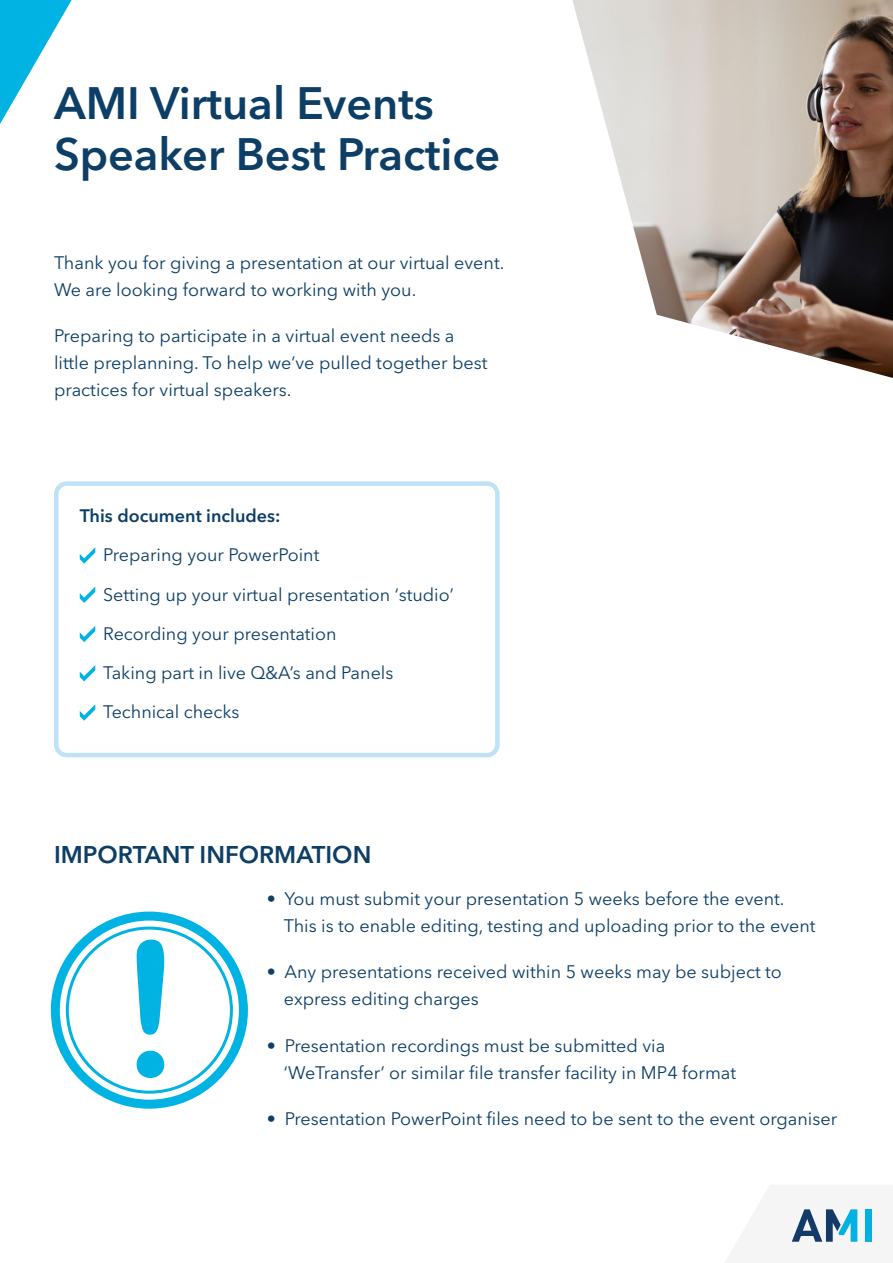
<style>
.page{position:relative;width:893px;height:1263px;background:#fff}
.page>*{position:absolute;margin:0;border:0;box-sizing:border-box;transform-origin:0 0}
.t1{font:600 45px/51px "Avenir Next LT Pro";color:#0d3e66}
.t2{font:600 24px "Avenir Next LT Pro";color:#0d3e66}
.t3{font:18px/27px "Avenir Next LT Pro";color:#0d3e66}
.t4{font:600 18px "Avenir Next LT Pro";color:#0d3e66}
</style>
<div class="page">
<svg style="left:0;top:0;width:72px;height:124px"></svg>
<svg style="left:791px;top:1209px;width:67px;height:33px"></svg>
<div style="left:865px;top:1209px;width:7px;height:33px;background:#00b1e2"></div>
<img style="left:572px;top:0;width:321px;height:378px">
<svg style="left:80px;top:547px;width:15px;height:17px"></svg>
<svg style="left:80px;top:587px;width:15px;height:16px"></svg>
<svg style="left:80px;top:626px;width:15px;height:16px"></svg>
<svg style="left:80px;top:665px;width:15px;height:16px"></svg>
<svg style="left:80px;top:704px;width:15px;height:17px"></svg>
<div style="left:54px;top:481px;width:446px;height:276px;border:4px solid #c0e2f6;border-radius:11px"></div>
<svg style="left:137px;top:939px;width:27px;height:139px"></svg>
<div style="left:51px;top:911px;width:197px;height:198px;border:9px solid #00b3e3;border-radius:50%"></div>
<h1 class="t1" style="left:54px;top:78px;width:448px">AMI Virtual Events<br>Speaker Best Practice</h1>
<p class="t3" style="left:54px;top:249px;width:452px">Thank you for giving a presentation at our virtual event.<br>We are looking forward to working with you.</p>
<p class="t3" style="left:54px;top:322px;width:435px">Preparing to participate in a virtual event needs a little preplanning. To help we’ve pulled together best practices for virtual speakers.</p>
<p class="t4" style="left:80px;top:505px;width:202px">This document includes:</p>
<p class="t3" style="left:103px;top:535px;width:352px;line-height:39.3px">Preparing your PowerPoint<br>Setting up your virtual presentation ‘studio’<br>Recording your presentation<br>Taking part in live Q&amp;A’s and Panels<br>Technical checks</p>
<h2 class="t2" style="left:54px;top:840px;width:319px">IMPORTANT INFORMATION</h2>
<p class="t3" style="left:284px;top:885px;width:533px;text-indent:-17px">• You must submit your presentation 5 weeks before the event.<br>This is to enable editing, testing and uploading prior to the event</p>
<p class="t3" style="left:284px;top:958px;width:500px;text-indent:-17px">• Any presentations received within 5 weeks may be subject to express editing charges</p>
<p class="t3" style="left:284px;top:1032px;width:454px;text-indent:-17px">• Presentation recordings must be submitted via ‘WeTransfer’ or similar file transfer facility in MP4 format</p>
<p class="t3" style="left:267px;top:1105px;width:572px">• Presentation PowerPoint files need to be sent to the event organiser</p>
</div>
